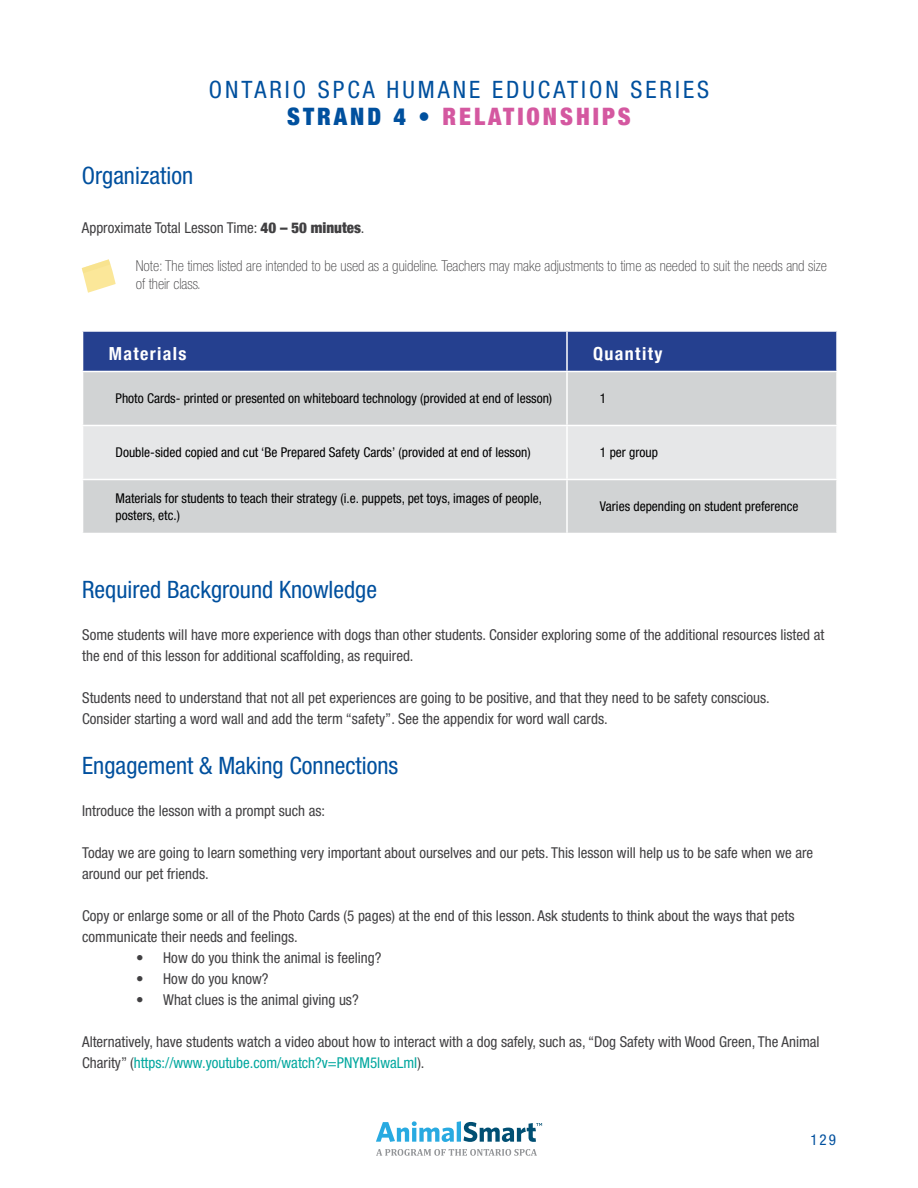
<style>
.page{position:relative;width:918px;height:1188px;background:#fff}
.page>*{position:absolute;margin:0;border:0;box-sizing:border-box;transform-origin:0 0}
.t1{font:condensed 24px "Helvetica Neue LT Std";color:#00509e}
.t2{font:condensed 24px "Helvetica Neue LT Std";letter-spacing:.125em;color:#00509e}
.t3{font:900 condensed 24px "Helvetica Neue";letter-spacing:.125em;color:#d458a0}
.t4{font:700 condensed 18px "Helvetica Neue";letter-spacing:.075em;color:#fff}
.t5{font:condensed 15px/21px "Helvetica Neue LT Std";color:#414042}
.t6{font:100 condensed 15px/18px "Helvetica Neue LT Std";color:#414042}
.t7{font:condensed 15px "Helvetica Neue LT Std";color:#00509e}
.t8{font:condensed 13.5px/16.5px "Helvetica Neue LT Std";color:#000}
.s1{color:#00509e}
.s2{font-family:"Helvetica Neue";font-weight:900}
.s3{color:#00a79e}
</style>
<div class="page">
<svg style="left:376px;top:1149px;width:161px;height:7px"></svg>
<svg style="left:376px;top:1121px;width:166px;height:21px"></svg>
<svg style="left:82px;top:259px;width:34px;height:34px"></svg>
<div style="left:83px;top:332px;width:753px;height:39px;background:#25408f"></div>
<div style="left:83px;top:372px;width:753px;height:161px;background:#d1d3d4"></div>
<div style="left:83px;top:426px;width:753px;height:53px;background:#e6e7e8"></div>
<hr style="left:566px;top:332px;width:2px;height:39px;background:#fff">
<hr style="left:566px;top:372px;width:2px;height:53px;background:#fff">
<hr style="left:82px;top:425px;width:485px;height:1px;background:#fff">
<hr style="left:567px;top:425px;width:271px;height:1px;background:#fff">
<hr style="left:566px;top:426px;width:2px;height:53px;background:#fff">
<hr style="left:82px;top:479px;width:485px;height:1px;background:#fff">
<hr style="left:567px;top:479px;width:271px;height:1px;background:#fff">
<hr style="left:566px;top:480px;width:2px;height:53px;background:#fff">
<h1 class="t2" style="left:209px;top:76px;width:502px">ONTARIO SPCA HUMANE EDUCATION SERIES</h1>
<h1 class="t3" style="left:287px;top:97px;width:345px"><span class="s1">STRAND 4 •</span> RELATIONSHIPS</h1>
<h1 class="t1" style="left:82px;top:161px;width:113px">Organization</h1>
<p class="t5" style="left:82px;top:217px;width:284px">Approximate Total Lesson Time: <span class="s2">40 – 50 minutes</span>.</p>
<p class="t6" style="left:136px;top:257px;width:693px">Note: The times listed are intended to be used as a guideline. Teachers may make adjustments to time as needed to suit the needs and size of their class.</p>
<p class="t4" style="left:109px;top:339px;width:79px">Materials</p>
<p class="t4" style="left:593px;top:339px;width:71px">Quantity</p>
<p class="t8" style="left:116px;top:390px;width:438px">Photo Cards- printed or presented on whiteboard technology (provided at end of lesson)</p>
<p class="t8" style="left:600px;top:390px;width:8px">1</p>
<p class="t8" style="left:116px;top:444px;width:417px">Double-sided copied and cut ‘Be Prepared Safety Cards’ (provided at end of lesson)</p>
<p class="t8" style="left:600px;top:444px;width:59px">1 per group</p>
<p class="t8" style="left:116px;top:490px;width:428px">Materials for students to teach their strategy (i.e. puppets, pet toys, images of people, posters, etc.)</p>
<p class="t8" style="left:600px;top:498px;width:200px">Varies depending on student preference</p>
<h1 class="t1" style="left:82px;top:575px;width:296px">Required Background Knowledge</h1>
<p class="t5" style="left:82px;top:624px;width:744px">Some students will have more experience with dogs than other students. Consider exploring some of the additional resources listed at the end of this lesson for additional scaffolding, as required.</p>
<p class="t5" style="left:82px;top:687px;width:689px">Students need to understand that not all pet experiences are going to be positive, and that they need to be safety conscious.<br>Consider starting a word wall and add the term “safety”. See the appendix for word wall cards.</p>
<h1 class="t1" style="left:82px;top:752px;width:318px">Engagement &amp; Making Connections</h1>
<p class="t5" style="left:82px;top:800px;width:244px">Introduce the lesson with a prompt such as:</p>
<p class="t5" style="left:82px;top:842px;width:732px">Today we are going to learn something very important about ourselves and our pets. This lesson will help us to be safe when we are around our pet friends.</p>
<p class="t5" style="left:82px;top:905px;width:714px">Copy or enlarge some or all of the Photo Cards (5 pages) at the end of this lesson. Ask students to think about the ways that pets communicate their needs and feelings.</p>
<p class="t5" style="left:136px;top:947px;width:247px">• How do you think the animal is feeling?</p>
<p class="t5" style="left:136px;top:968px;width:134px">• How do you know?</p>
<p class="t5" style="left:136px;top:989px;width:224px">• What clues is the animal giving us?</p>
<p class="t5" style="left:82px;top:1031px;width:739px">Alternatively, have students watch a video about how to interact with a dog safely, such as, “Dog Safety with Wood Green, The Animal<br>Charity” (<span class="s3">https://www.youtube.com/watch?v=PNYM5lwaLmI</span>).</p>
<p class="t7" style="left:811px;top:1131px;width:27px">129</p>
</div>
